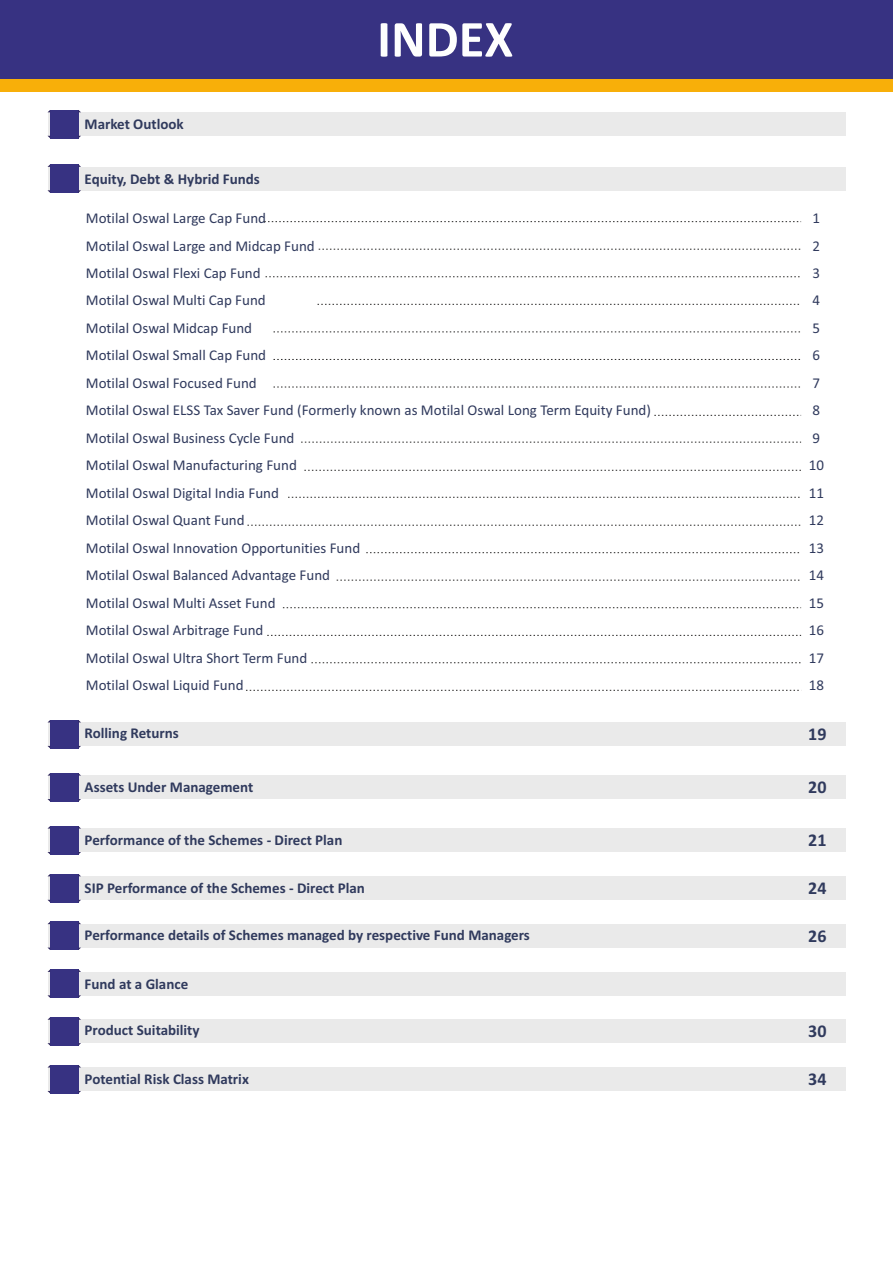
<style>
.page{position:relative;width:893px;height:1263px;background:#fff}
.page>*{position:absolute;margin:0;border:0;box-sizing:border-box;transform-origin:0 0}
.t1{font:700 52.5px "Calibri";color:#fefefe}
.t2{font:700 18px "Calibri";color:#303a5d}
.t3{font:15px "Calibri";color:#303a5d}
.t4{font:700 15px "Calibri";color:#303a5d}
</style>
<div class="page">
<div style="left:48px;top:828px;width:797px;height:24px;background:#eaeaea"></div>
<div style="left:50px;top:826px;width:28px;height:28px;background:#373282"></div>
<div style="left:48px;top:775px;width:797px;height:24px;background:#eaeaea"></div>
<div style="left:50px;top:773px;width:28px;height:28px;background:#373282"></div>
<div style="left:48px;top:876px;width:797px;height:24px;background:#eaeaea"></div>
<div style="left:50px;top:874px;width:28px;height:28px;background:#373282"></div>
<div style="left:48px;top:924px;width:797px;height:23px;background:#eaeaea"></div>
<div style="left:50px;top:922px;width:28px;height:28px;background:#373282"></div>
<div style="left:48px;top:972px;width:797px;height:23px;background:#eaeaea"></div>
<div style="left:50px;top:969px;width:28px;height:29px;background:#373282"></div>
<div style="left:48px;top:1020px;width:797px;height:23px;background:#eaeaea"></div>
<div style="left:50px;top:1017px;width:28px;height:28px;background:#373282"></div>
<div style="left:48px;top:1067px;width:797px;height:24px;background:#eaeaea"></div>
<div style="left:50px;top:1065px;width:28px;height:28px;background:#373282"></div>
<div style="left:0;top:0;width:893px;height:80px;background:#373282"></div>
<div style="left:0;top:80px;width:893px;height:12px;background:#f8af09"></div>
<div style="left:48px;top:112px;width:797px;height:24px;background:#eaeaea"></div>
<div style="left:50px;top:110px;width:28px;height:28px;background:#373282"></div>
<div style="left:48px;top:167px;width:797px;height:23px;background:#eaeaea"></div>
<div style="left:50px;top:164px;width:28px;height:29px;background:#373282"></div>
<div style="left:48px;top:722px;width:797px;height:24px;background:#eaeaea"></div>
<div style="left:50px;top:720px;width:28px;height:28px;background:#373282"></div>
<svg style="left:264px;top:221px;width:537px;height:1px"></svg>
<svg style="left:273px;top:331px;width:527px;height:1px"></svg>
<svg style="left:273px;top:359px;width:528px;height:1px"></svg>
<svg style="left:319px;top:249px;width:482px;height:1px"></svg>
<svg style="left:266px;top:276px;width:534px;height:1px"></svg>
<svg style="left:318px;top:304px;width:482px;height:1px"></svg>
<svg style="left:654px;top:415px;width:147px;height:1px"></svg>
<svg style="left:288px;top:497px;width:512px;height:1px"></svg>
<svg style="left:283px;top:607px;width:518px;height:1px"></svg>
<svg style="left:337px;top:580px;width:463px;height:1px"></svg>
<svg style="left:311px;top:662px;width:490px;height:1px"></svg>
<svg style="left:246px;top:690px;width:553px;height:1px"></svg>
<svg style="left:273px;top:387px;width:527px;height:1px"></svg>
<svg style="left:304px;top:470px;width:497px;height:1px"></svg>
<svg style="left:301px;top:442px;width:500px;height:1px"></svg>
<svg style="left:247px;top:525px;width:554px;height:1px"></svg>
<svg style="left:366px;top:552px;width:434px;height:1px"></svg>
<svg style="left:267px;top:635px;width:534px;height:1px"></svg>
<p class="t4" style="left:85px;top:118px;width:101px">Market Outlook</p>
<p class="t4" style="left:85px;top:172px;width:177px">Equity, Debt &amp; Hybrid Funds</p>
<h1 class="t1" style="left:377px;top:17px;width:138px">INDEX</h1>
<p class="t3" style="left:86px;top:212px;width:182px">Motilal Oswal Large Cap Fund</p>
<p class="t3" style="left:813px;top:212px;width:9px">1</p>
<p class="t3" style="left:86px;top:239px;width:230px">Motilal Oswal Large and Midcap Fund</p>
<p class="t3" style="left:813px;top:239px;width:9px">2</p>
<p class="t3" style="left:86px;top:267px;width:176px">Motilal Oswal Flexi Cap Fund</p>
<p class="t3" style="left:813px;top:267px;width:9px">3</p>
<p class="t3" style="left:86px;top:294px;width:181px">Motilal Oswal Multi Cap Fund</p>
<p class="t3" style="left:813px;top:294px;width:9px">4</p>
<p class="t3" style="left:86px;top:322px;width:168px">Motilal Oswal Midcap Fund</p>
<p class="t3" style="left:813px;top:322px;width:9px">5</p>
<p class="t3" style="left:86px;top:349px;width:182px">Motilal Oswal Small Cap Fund</p>
<p class="t3" style="left:813px;top:349px;width:9px">6</p>
<p class="t3" style="left:86px;top:377px;width:172px">Motilal Oswal Focused Fund</p>
<p class="t3" style="left:813px;top:377px;width:9px">7</p>
<p class="t3" style="left:86px;top:404px;width:567px">Motilal Oswal ELSS Tax Saver Fund (Formerly known as Motilal Oswal Long Term Equity Fund)</p>
<p class="t3" style="left:813px;top:404px;width:9px">8</p>
<p class="t3" style="left:86px;top:432px;width:210px">Motilal Oswal Business Cycle Fund</p>
<p class="t3" style="left:813px;top:432px;width:9px">9</p>
<p class="t3" style="left:86px;top:459px;width:212px">Motilal Oswal Manufacturing Fund</p>
<p class="t3" style="left:809px;top:459px;width:17px">10</p>
<p class="t3" style="left:86px;top:486px;width:195px">Motilal Oswal Digital India Fund</p>
<p class="t3" style="left:809px;top:486px;width:17px">11</p>
<p class="t3" style="left:86px;top:514px;width:160px">Motilal Oswal Quant Fund</p>
<p class="t3" style="left:809px;top:514px;width:17px">12</p>
<p class="t3" style="left:86px;top:541px;width:276px">Motilal Oswal Innovation Opportunities Fund</p>
<p class="t3" style="left:809px;top:541px;width:17px">13</p>
<p class="t3" style="left:86px;top:569px;width:246px">Motilal Oswal Balanced Advantage Fund</p>
<p class="t3" style="left:809px;top:569px;width:17px">14</p>
<p class="t3" style="left:86px;top:596px;width:191px">Motilal Oswal Multi Asset Fund</p>
<p class="t3" style="left:809px;top:596px;width:17px">15</p>
<p class="t3" style="left:86px;top:624px;width:179px">Motilal Oswal Arbitrage Fund</p>
<p class="t3" style="left:809px;top:624px;width:17px">16</p>
<p class="t3" style="left:86px;top:651px;width:223px">Motilal Oswal Ultra Short Term Fund</p>
<p class="t3" style="left:809px;top:651px;width:17px">17</p>
<p class="t3" style="left:86px;top:679px;width:159px">Motilal Oswal Liquid Fund</p>
<p class="t3" style="left:809px;top:679px;width:17px">18</p>
<p class="t4" style="left:85px;top:727px;width:96px">Rolling Returns</p>
<p class="t2" style="left:808px;top:726px;width:20px">19</p>
<p class="t4" style="left:85px;top:781px;width:170px">Assets Under Management</p>
<p class="t4" style="left:85px;top:834px;width:259px">Performance of the Schemes - Direct Plan</p>
<p class="t4" style="left:85px;top:882px;width:282px">SIP Performance of the Schemes - Direct Plan</p>
<p class="t4" style="left:85px;top:928px;width:447px">Performance details of Schemes managed by respective Fund Managers</p>
<p class="t4" style="left:85px;top:977px;width:105px">Fund at a Glance</p>
<p class="t4" style="left:85px;top:1024px;width:116px">Product Suitability</p>
<p class="t4" style="left:85px;top:1073px;width:166px">Potential Risk Class Matrix</p>
<p class="t2" style="left:808px;top:779px;width:20px">20</p>
<p class="t2" style="left:808px;top:832px;width:20px">21</p>
<p class="t2" style="left:808px;top:880px;width:20px">24</p>
<p class="t2" style="left:808px;top:928px;width:20px">26</p>
<p class="t2" style="left:808px;top:1024px;width:20px">30</p>
<p class="t2" style="left:808px;top:1071px;width:20px">34</p>
</div>
